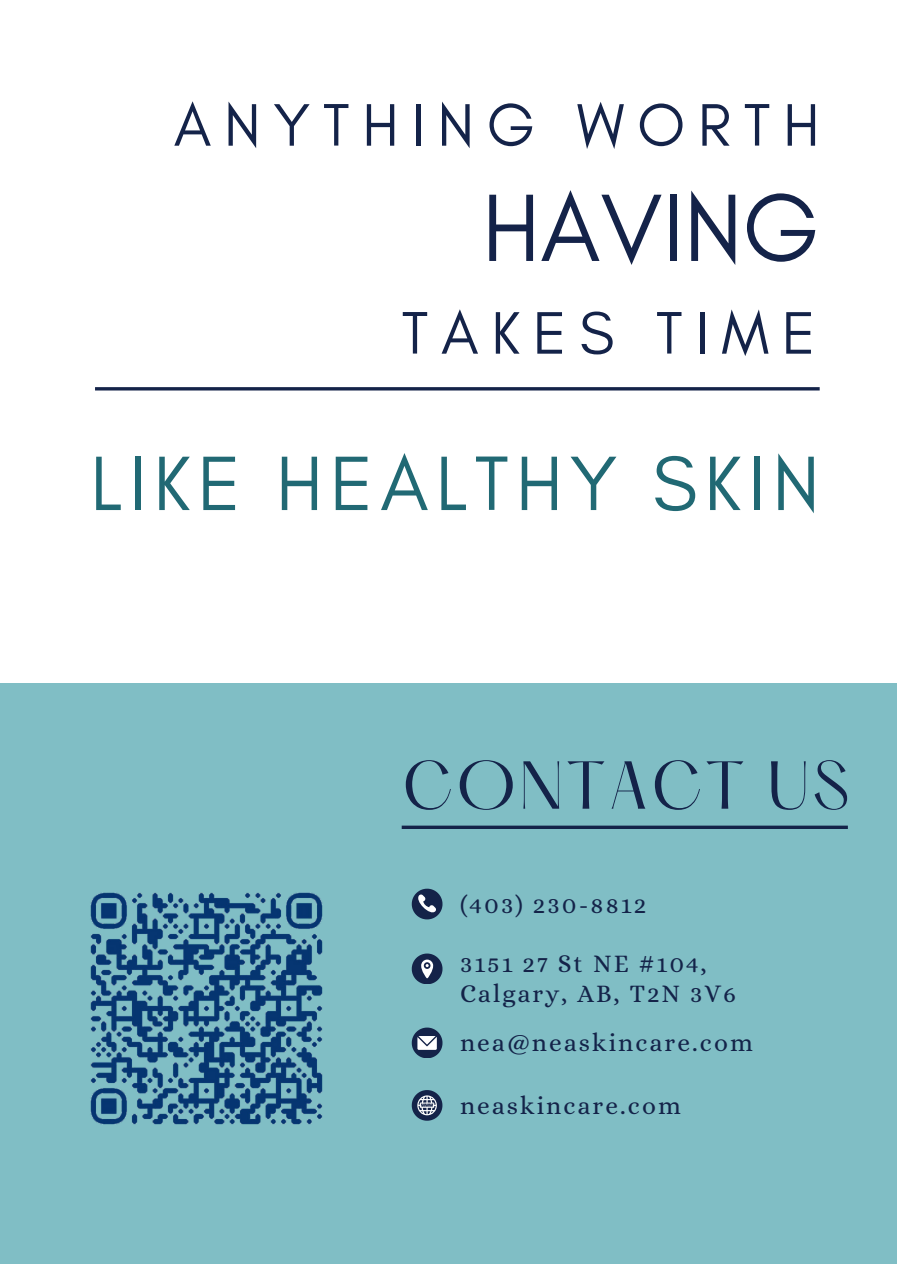
<style>
.page{position:relative;width:897px;height:1264px;background:#fff}
.page>*{position:absolute;margin:0;border:0;box-sizing:border-box;transform-origin:0 0}
.t1{font:97.35px "Glacial Indifference";color:#142349}
.t2{font:78.45px "Glacial Indifference";letter-spacing:.09em;color:#216974}
.t3{font:61.05px "Glacial Indifference";letter-spacing:.205em;color:#142349}
.t4{font:59.25px "Hatton";letter-spacing:.05em;color:#142349}
.t5{font:25.35px "Alice";letter-spacing:.08em;color:#142349}
</style>
<div class="page">
<div style="left:0;top:683px;width:897px;height:580px;background:#80bec5"></div>
<svg style="left:412px;top:888px;width:30px;height:31px"></svg>
<svg style="left:412px;top:953px;width:30px;height:30px"></svg>
<svg style="left:412px;top:1027px;width:30px;height:30px"></svg>
<svg style="left:412px;top:1090px;width:30px;height:30px"></svg>
<svg style="left:402px;top:825px;width:446px;height:4px;fill:#142349"></svg>
<hr style="left:95px;top:387px;width:724px;height:3px;background:#142349">
<img style="left:90px;top:892px;width:233px;height:233px">
<h3 class="t3" style="left:174px;top:88px;width:647px">ANYTHING WORTH</h3>
<h1 class="t1" style="left:482px;top:168px;width:339px">HAVING</h1>
<h2 class="t3" style="left:401px;top:296px;width:415px">TAKES TIME</h2>
<h3 class="t2" style="left:90px;top:435px;width:731px">LIKE HEALTHY SKIN</h3>
<h3 class="t4" style="left:402px;top:757px;width:449px">CONTACT US</h3>
<p class="t5" style="left:460px;top:889px;width:188px">(403) 230-8812</p>
<p class="t5" style="left:460px;top:948px;width:248px">3151 27 St NE #104,</p>
<p class="t5" style="left:460px;top:979px;width:277px">Calgary, AB, T2N 3V6</p>
<p class="t5" style="left:460px;top:1027px;width:294px">nea@neaskincare.com</p>
<p class="t5" style="left:460px;top:1090px;width:222px">neaskincare.com</p>
</div>
